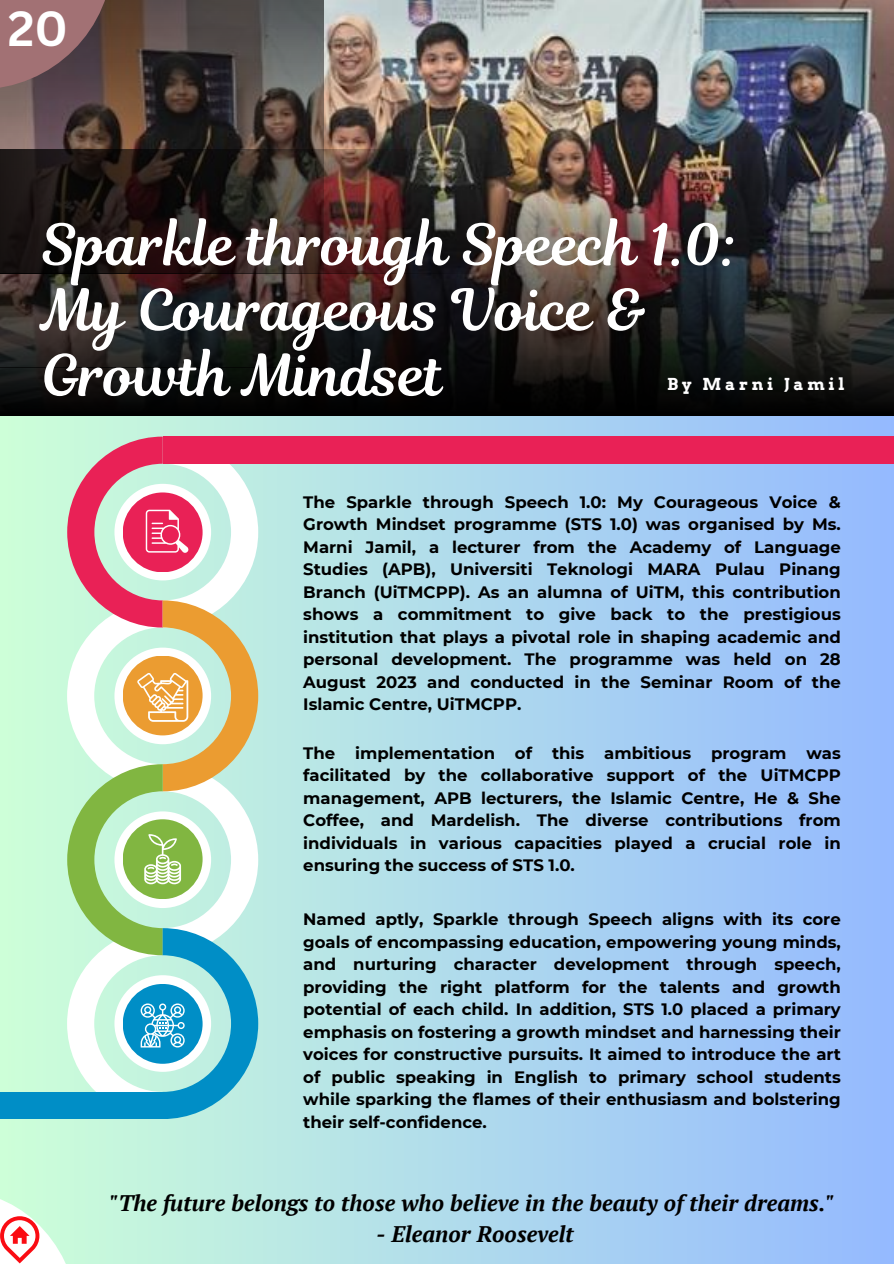
<style>
.page{position:relative;width:894px;height:1264px;background:#fff}
.page>*{position:absolute;margin:0;border:0;box-sizing:border-box;transform-origin:0 0}
.t1{font:57px/65.2px "Magnolia Script";color:#fff}
.t2{font:700 48px "Canva Sans";color:#fff}
.t3{font:italic 700 22.5px "PT Serif";color:#000}
.t4{font:700 16.5px/22.5px "Montserrat";color:#000;text-align:justify}
.t5{font:700 16.5px "Arvo";letter-spacing:.225em;color:#fff}
</style>
<div class="page">
<div style="left:0;top:0;width:893px;height:1263px;background:linear-gradient(to right,#cdffd8,#94b9ff)"></div>
<div style="left:163px;top:436px;width:730px;height:28px;background:#e92156"></div>
<div style="left:0;top:1092px;width:165px;height:27px;background:#008ec6"></div>
<img style="left:323px;top:0;width:570px;height:118px">
<img style="left:0;top:118px;width:893px;height:297px">
<svg style="left:0;top:0;width:323px;height:367px"></svg>
<img style="left:0;top:149px;width:557px;height:124px">
<svg style="left:67px;top:436px;width:191px;height:682px"></svg>
<svg style="left:0;top:0;width:113px;height:89px;fill:#a27174"></svg>
<svg style="left:0;top:1191px;width:79px;height:72px;fill:#cafbdb"></svg>
<svg style="left:0;top:1216px;width:39px;height:47px"></svg>
<p class="t2" style="left:8px;top:-5px;width:62px">20</p>
<p class="t1" style="left:41px;top:213px;width:696px">Sparkle through Speech 1.0:<br>My Courageous Voice &amp;<br>Growth Mindset</p>
<p class="t5" style="left:667px;top:374px;width:179px">By Marni Jamil</p>
<p class="t4" style="left:303px;top:490px;width:539px">The Sparkle through Speech 1.0: My Courageous Voice &amp; Growth Mindset programme (STS 1.0) was organised by Ms.<br>Marni Jamil, a lecturer from the Academy of Language Studies (APB), Universiti Teknologi MARA Pulau Pinang Branch (UiTMCPP). As an alumna of UiTM, this contribution shows a commitment to give back to the prestigious institution that plays a pivotal role in shaping academic and personal development. The programme was held on 28<br>August 2023 and conducted in the Seminar Room of the Islamic Centre, UiTMCPP.</p>
<p class="t4" style="left:303px;top:741px;width:539px">The implementation of this ambitious program was facilitated by the collaborative support of the UiTMCPP management, APB lecturers, the Islamic Centre, He &amp; She Coffee, and Mardelish. The diverse contributions from individuals in various capacities played a crucial role in ensuring the success of STS 1.0.</p>
<p class="t4" style="left:303px;top:908px;width:539px">Named aptly, Sparkle through Speech aligns with its core goals of encompassing education, empowering young minds, and nurturing character development through speech, providing the right platform for the talents and growth potential of each child. In addition, STS 1.0 placed a primary emphasis on fostering a growth mindset and harnessing their voices for constructive pursuits. It aimed to introduce the art of public speaking in English to primary school students while sparking the flames of their enthusiasm and bolstering their self-confidence.</p>
<p class="t3" style="left:109px;top:1187px;width:726px">"The future belongs to those who believe in the beauty of their dreams."</p>
<p class="t3" style="left:376px;top:1218px;width:199px">- Eleanor Roosevelt</p>
</div>
